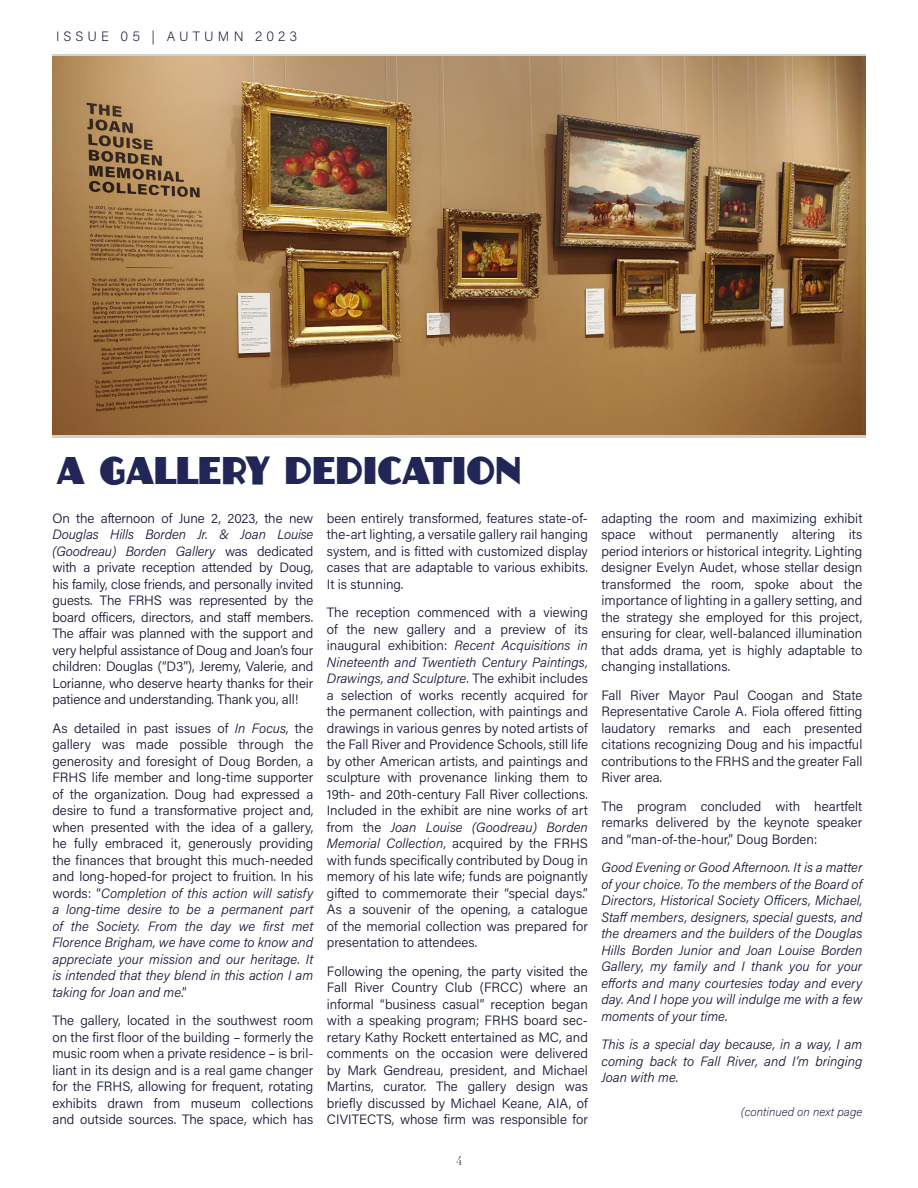
<style>
.page{position:relative;width:918px;height:1188px;background:#fff}
.page>*{position:absolute;margin:0;border:0;box-sizing:border-box;transform-origin:0 0}
.Story_Headline_-_Left_Align{font:36px "Anchor Jack";color:#222657;scale:.9 1}
.volunteer{font:300 13.5px/16.5px "Acumin Pro";color:#0f122e;text-align:justify}
.volunteer-2{font:italic 300 13.5px/16.5px "Acumin Pro";color:#0f122e;text-align:justify}
.t1{font:200 13.5px "Acumin Pro";letter-spacing:.3em;color:#0f122e}
.Body_Text_-_Left_Justify{font:italic 200 12px "Acumin Pro";color:#0f122e}
.t2{font:300 12px "Essonnes Display";color:#0f122e}
.s1{font-style:italic}
</style>
<div class="page">
<img style="left:52px;top:57px;width:814px;height:378px">
<p class="t1" style="left:56px;top:27px;width:243px">ISSUE 05 | AUTUMN 2023</p>
<p class="Story_Headline_-_Left_Align" style="left:56px;top:446px;width:519px">A GALLERY DEDICATION</p>
<p class="volunteer" style="left:52px;top:509px;width:263px">On the afternoon of June 2, 2023, the new <span class="s1">Douglas Hills Borden Jr. &amp; Joan Louise (Goodreau) Borden Gallery</span> was dedicated with a private reception attended by Doug, his family, close friends, and personally invited guests. The FRHS was represented by the board officers, directors, and staff members.<br>The affair was planned with the support and very helpful assistance of Doug and Joan’s four children: Douglas (“D3”), Jeremy, Valerie, and Lorianne, who deserve hearty thanks for their patience and understanding. Thank you, all!</p>
<p class="volunteer" style="left:52px;top:719px;width:263px">As detailed in past issues of <span class="s1">In Focus</span>, the gallery was made possible through the generosity and foresight of Doug Borden, a FRHS life member and long-time supporter of the organization. Doug had expressed a desire to fund a transformative project and, when presented with the idea of a gallery, he fully embraced it, generously providing the finances that brought this much-needed and long-hoped-for project to fruition. In his words: “<span class="s1">Completion of this action will satisfy a long-time desire to be a permanent part of the Society. From the day we first met Florence Brigham, we have come to know and appreciate your mission and our heritage. It is intended that they blend in this action I am taking for Joan and me</span>.”</p>
<p class="volunteer" style="left:52px;top:1012px;width:263px">The gallery, located in the southwest room on the first floor of the building – formerly the music room when a private residence – is bril&shy;liant in its design and is a real game changer for the FRHS, allowing for frequent, rotating exhibits drawn from museum collections and outside sources. The space, which has</p>
<p class="volunteer" style="left:327px;top:509px;width:263px">been entirely transformed, features state-of&shy;the-art lighting, a versatile gallery rail hanging system, and is fitted with customized display cases that are adaptable to various exhibits.<br>It is stunning.</p>
<p class="volunteer" style="left:327px;top:604px;width:263px">The reception commenced with a viewing of the new gallery and a preview of its inaugural exhibition: <span class="s1">Recent Acquisitions in Nineteenth and Twentieth Century Paintings, Drawings, and Sculpture</span>. The exhibit includes a selection of works recently acquired for the permanent collection, with paintings and drawings in various genres by noted artists of the Fall River and Providence Schools, still life by other American artists, and paintings and sculpture with provenance linking them to 19th- and 20th-century Fall River collections.<br>Included in the exhibit are nine works of art from the <span class="s1">Joan Louise (Goodreau) Borden Memorial Collection</span>, acquired by the FRHS with funds specifically contributed by Doug in memory of his late wife; funds are poignantly gifted to commemorate their “special days.” As a souvenir of the opening, a catalogue of the memorial collection was prepared for presentation to attendees.</p>
<p class="volunteer" style="left:327px;top:962px;width:263px">Following the opening, the party visited the Fall River Country Club (FRCC) where an informal “business casual” reception began with a speaking program; FRHS board sec&shy;retary Kathy Rockett entertained as MC, and comments on the occasion were delivered by Mark Gendreau, president, and Michael Martins, curator. The gallery design was briefly discussed by Michael Keane, AIA, of CIVITECTS, whose firm was responsible for</p>
<p class="t2" style="left:456px;top:1152px;width:7px">4</p>
<p class="volunteer" style="left:601px;top:509px;width:263px">adapting the room and maximizing exhibit space without permanently altering its period interiors or historical integrity. Lighting designer Evelyn Audet, whose stellar design transformed the room, spoke about the importance of lighting in a gallery setting, and the strategy she employed for this project, ensuring for clear, well-balanced illumination that adds drama, yet is highly adaptable to changing installations.</p>
<p class="volunteer" style="left:601px;top:686px;width:263px">Fall River Mayor Paul Coogan and State Representative Carole A. Fiola offered fitting laudatory remarks and each presented citations recognizing Doug and his impactful contributions to the FRHS and the greater Fall River area.</p>
<p class="volunteer" style="left:601px;top:797px;width:263px">The program concluded with heartfelt remarks delivered by the keynote speaker and “man-of-the-hour,” Doug Borden:</p>
<p class="volunteer-2" style="left:601px;top:859px;width:263px">Good Evening or Good Afternoon. It is a matter of your choice. To the members of the Board of Directors, Historical Society Officers, Michael, Staff members, designers, special guests, and the dreamers and the builders of the Douglas Hills Borden Junior and Joan Louise Borden Gallery, my family and I thank you for your efforts and many courtesies today and every day. And I hope you will indulge me with a few moments of your time.</p>
<p class="volunteer-2" style="left:601px;top:1036px;width:263px">This is a special day because, in a way, I am coming back to Fall River, and I’m bringing Joan with me.</p>
<p class="Body_Text_-_Left_Justify" style="left:741px;top:1103px;width:123px">(continued on next page</p>
</div>
